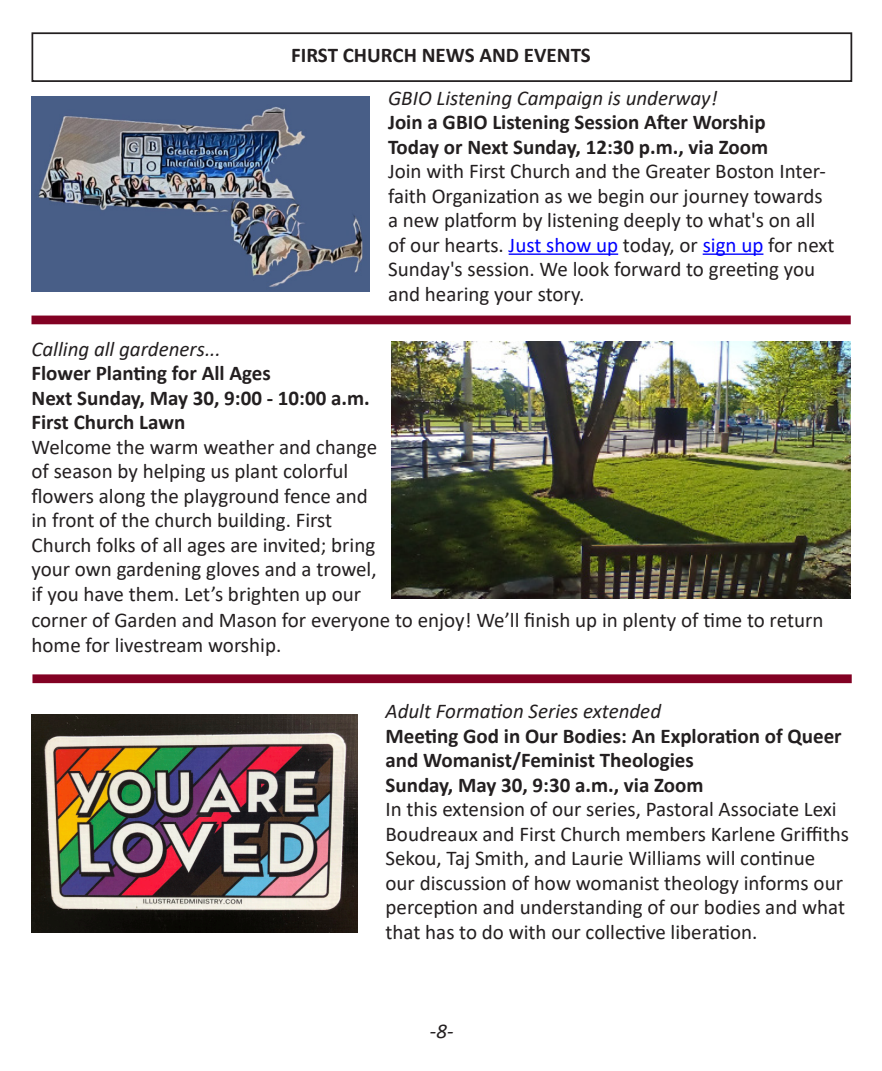
<style>
.page{position:relative;width:882px;height:1071px;background:#fff}
.page>*{position:absolute;margin:0;border:0;box-sizing:border-box;transform-origin:0 0}
.Paragraph_Style_1{font:21px/24.5px "Calibri";color:#231f20}
.Paragraph_Style_1-2{font:700 21px/24.5px "Calibri";color:#231f20}
.Paragraph_Style_1-3{font:italic 21px "Calibri";color:#231f20}
.s1{color:#00f}
</style>
<div class="page">
<div style="left:32px;top:32px;width:820px;height:50px;border:2px solid #231f20"></div>
<hr style="left:509px;top:253px;width:109px;height:2px;background:#00f">
<hr style="left:703px;top:253px;width:60px;height:2px;background:#00f">
<img style="left:32px;top:96px;width:337px;height:195px">
<div style="left:32px;top:316px;width:819px;height:8px;background:#820123"></div>
<div style="left:32px;top:674px;width:820px;height:9px;background:#820123"></div>
<img style="left:392px;top:342px;width:458px;height:257px">
<img style="left:32px;top:715px;width:326px;height:218px">
<p class="Paragraph_Style_1-2" style="left:291px;top:42px;width:301px">FIRST CHURCH NEWS AND EVENTS</p>
<p class="Paragraph_Style_1-3" style="left:388px;top:83px;width:331px">GBIO Listening Campaign is underway!</p>
<p class="Paragraph_Style_1-2" style="left:388px;top:110px;width:379px">Join a GBIO Listening Session After Worship</p>
<p class="Paragraph_Style_1-2" style="left:388px;top:134px;width:382px">Today or Next Sunday, 12:30 p.m., via Zoom</p>
<p class="Paragraph_Style_1" style="left:388px;top:159px;width:448px">Join with First Church and the Greater Boston Inter&shy;faith Organization as we begin our journey towards a new platform by listening deeply to what's on all of our hearts. <span class="s1">Just show up</span> today, or <span class="s1">sign up</span> for next Sunday's session. We look forward to greeting you and hearing your story.</p>
<p class="Paragraph_Style_1-3" style="left:32px;top:334px;width:191px">Calling all gardeners...</p>
<p class="Paragraph_Style_1-2" style="left:32px;top:361px;width:241px">Flower Planting for All Ages</p>
<p class="Paragraph_Style_1-2" style="left:32px;top:385px;width:340px">Next Sunday, May 30, 9:00 - 10:00 a.m.<br>First Church Lawn</p>
<p class="Paragraph_Style_1" style="left:32px;top:434px;width:347px">Welcome the warm weather and change of season by helping us plant colorful flowers along the playground fence and in front of the church building. First Church folks of all ages are invited; bring your own gardening gloves and a trowel, if you have them. Let’s brighten up our</p>
<p class="Paragraph_Style_1" style="left:32px;top:607px;width:793px">corner of Garden and Mason for everyone to enjoy! We’ll finish up in plenty of time to return home for livestream worship.</p>
<p class="Paragraph_Style_1-3" style="left:386px;top:697px;width:277px">Adult Formation Series extended</p>
<p class="Paragraph_Style_1-2" style="left:386px;top:723px;width:458px">Meeting God in Our Bodies: An Exploration of Queer and Womanist/Feminist Theologies</p>
<p class="Paragraph_Style_1-2" style="left:386px;top:772px;width:319px">Sunday, May 30, 9:30 a.m., via Zoom</p>
<p class="Paragraph_Style_1" style="left:386px;top:797px;width:465px">In this extension of our series, Pastoral Associate Lexi Boudreaux and First Church members Karlene Griffiths Sekou, Taj Smith, and Laurie Williams will continue our discussion of how womanist theology informs our perception and understanding of our bodies and what that has to do with our collective liberation.</p>
<p class="Paragraph_Style_1-3" style="left:430px;top:1016px;width:25px">-8-</p>
</div>
